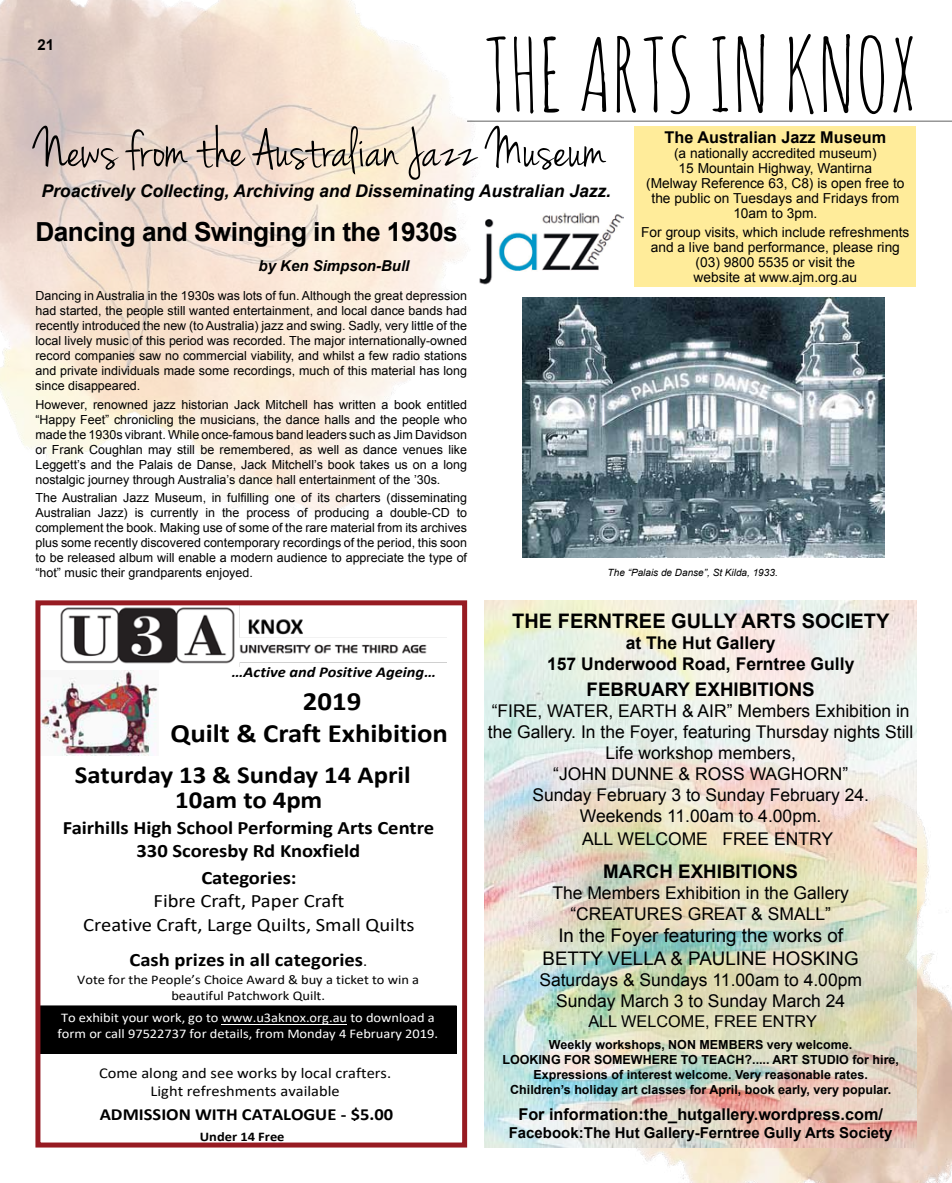
<style>
.page{position:relative;width:952px;height:1183px;background:#fff}
.page>*{position:absolute;margin:0;border:0;box-sizing:border-box;transform-origin:0 0}
.t1{font:100px "Amatic SC";color:#000}
.t2{font:57.5px "Jenna Sue";color:#000}
.t3{font:700 26.38px/32.2px "Calibri";color:#000;scale:1.09 1}
.t4{font:700 26.25px "Arial";letter-spacing:-.02em;color:#000}
.t5{font:700 24.5px "Calibri";color:#000;scale:1.09 1}
.t6{font:700 20px "Arial";color:#000}
.t7{font:700 18.88px/23.1px "Calibri";color:#000;text-align:center;scale:1.09 1}
.t8{font:18.88px/23.1px "Calibri";color:#000;text-align:center;scale:1.09 1}
.t9{font:18.75px/22.5px "Arial";color:#000;text-align:center}
.t10{font:700 18.75px "Arial";color:#000}
.t11{font:17.5px/21px "Arial";color:#000;text-align:center}
.t12{font:italic 700 17.5px "Arial";color:#000}
.t13{font:700 17.5px/21px "Arial";color:#000;text-align:center}
.t14{font:700 17px "Calibri";color:#000;scale:1.09 1}
.t15{font:700 16.25px "Arial";color:#000}
.t16{font:16.25px "Arial";color:#000}
.t17{font:15px/18.4px "Calibri";color:#000;text-align:center;scale:1.09 1}
.t18{font:700 15px "Arial";color:#000}
.t19{font:italic 700 15px "Calibri";color:#000;scale:1.09 1}
.t20{font:italic 700 15px "Arial";color:#000}
.t21{font:13.75px/15px "Arial";color:#000;text-align:center}
.t22{font:13.25px/16.1px "Calibri";color:#fff;scale:1.09 1}
.t23{font:13.25px/16.2px "Calibri";color:#000;text-align:center;scale:1.09 1}
.t24{font:700 13.25px "Calibri";color:#000;scale:1.09 1}
.t25{font:12.5px/15px "Arial";color:#000;text-align:justify}
.t26{font:700 12.5px/15px "Arial";color:#000;text-align:center}
.t27{font:italic 10px "Arial";color:#000}
.s1{font-weight:400;font-size:15px}
</style>
<div class="page">
<img style="left:0;top:0;width:541px;height:513px">
<img style="left:443px;top:717px;width:509px;height:465px">
<hr style="left:467px;top:120px;width:485px;height:2px;background:#000">
<div style="left:634px;top:126px;width:282px;height:161px;background:#ffec9a"></div>
<img style="left:476px;top:209px;width:148px;height:79px">
<img style="left:485px;top:600px;width:431px;height:547px">
<img style="left:522px;top:298px;width:362px;height:259px">
<img style="left:60px;top:606px;width:387px;height:60px">
<div style="left:46px;top:1059px;width:398px;height:46px;background:#fff"></div>
<div style="left:46px;top:944px;width:404px;height:70px;background:#fff"></div>
<img style="left:41px;top:670px;width:117px;height:85px">
<img style="left:443px;top:717px;width:18px;height:31px">
<div style="left:39px;top:1005px;width:417px;height:47px;background:#000"></div>
<div style="left:39px;top:1005px;width:417px;height:48px;border:1px solid #000"></div>
<hr style="left:222px;top:1023px;width:125px;height:1px;background:#fff">
<div style="left:46px;top:1099px;width:401px;height:24px;background:#fff"></div>
<div style="left:35px;top:600px;width:432px;height:547px;border:5px solid #971b22"></div>
<p class="t18" style="left:37px;top:34px;width:18px">21</p>
<h1 class="t1" style="left:483px;top:10px;width:436px">THE ARTS IN KNOX</h1>
<h3 class="t15" style="left:664px;top:127px;width:223px">The Australian Jazz Museum</h3>
<p class="t21" style="left:646px;top:146px;width:260px">(a nationally accredited museum)<br>15 Mountain Highway, Wantirna<br>(Melway Reference 63, C8) is open free to the public on Tuesdays and Fridays from<br>10am to 3pm.</p>
<p class="t21" style="left:641px;top:225px;width:270px">For group visits, which include refreshments and a live band performance, please ring (03) 9800 5535 or visit the<br>website at www.ajm.org.au</p>
<h2 class="t2" style="left:35px;top:116px;width:571px">News from the Australian Jazz Museum</h2>
<h3 class="t12" style="left:41px;top:179px;width:571px">Proactively Collecting, Archiving and Disseminating Australian Jazz.</h3>
<h3 class="t4" style="left:35px;top:214px;width:424px">Dancing and Swinging in the 1930s</h3>
<p class="t20" style="left:259px;top:255px;width:152px">by Ken Simpson-Bull</p>
<p class="t25" style="left:35px;top:288px;width:433px">Dancing in Australia in the 1930s was lots of fun. Although the great depression had started, the people still wanted entertainment, and local dance bands had recently introduced the new (to Australia) jazz and swing. Sadly, very little of the local lively music of this period was recorded. The major internationally-owned record companies saw no commercial viability, and whilst a few radio stations and private individuals made some recordings, much of this material has long since disappeared.</p>
<p class="t25" style="left:35px;top:396px;width:433px">However, renowned jazz historian Jack Mitchell has written a book entitled “Happy Feet” chronicling the musicians, the dance halls and the people who made the 1930s vibrant. While once-famous band leaders such as Jim Davidson or Frank Coughlan may still be remembered, as well as dance venues like Leggett’s and the Palais de Danse, Jack Mitchell’s book takes us on a long nostalgic journey through Australia’s dance hall entertainment of the ’30s.</p>
<p class="t25" style="left:35px;top:490px;width:433px">The Australian Jazz Museum, in fulfilling one of its charters (disseminating Australian Jazz) is currently in the process of producing a double-CD to complement the book. Making use of some of the rare material from its archives plus some recently discovered contemporary recordings of the period, this soon to be released album will enable a modern audience to appreciate the type of “hot” music their grandparents enjoyed.</p>
<p class="t19" style="left:232px;top:661px;width:189px">…Active and Positive Ageing…</p>
<h3 class="t3" style="left:171px;top:684px;width:256px;text-indent:132px">2019<br>Quilt &amp; Craft Exhibition</h3>
<h3 class="t5" style="left:75px;top:757px;width:310px">Saturday 13 &amp; Sunday 14 April</h3>
<h3 class="t7" style="left:63px;top:815px;width:342px">Fairhills High School Performing Arts Centre<br>330 Scoresby Rd Knoxfield</h3>
<h3 class="t5" style="left:175px;top:782px;width:137px">10am to 4pm</h3>
<h3 class="t7" style="left:201px;top:866px;width:89px">Categories:</h3>
<h3 class="t8" style="left:83px;top:888px;width:305px">Fibre Craft, Paper Craft<br>Creative Craft, Large Quilts, Small Quilts</h3>
<h3 class="t7" style="left:129px;top:947px;width:219px">Cash prizes in all categories<span class="s1">.</span></h3>
<p class="t23" style="left:77px;top:970px;width:315px">Vote for the People’s Choice Award &amp; buy a ticket to win a beautiful Patchwork Quilt.</p>
<p class="t22" style="left:57px;top:1009px;width:351px">To exhibit your work, go to www.u3aknox.org.au to download a form or call 97522737 for details, from Monday 4 February 2019.</p>
<p class="t17" style="left:99px;top:1062px;width:269px">Come along and see works by local crafters.<br>Light refreshments available</p>
<h3 class="t14" style="left:100px;top:1102px;width:271px">ADMISSION WITH CATALOGUE - $5.00</h3>
<p class="t24" style="left:200px;top:1126px;width:79px">Under 14 Free</p>
<p class="t27" style="left:607px;top:566px;width:172px">The “Palais de Danse”, St Kilda, 1933.</p>
<h3 class="t6" style="left:512px;top:607px;width:379px">THE FERNTREE GULLY ARTS SOCIETY</h3>
<h3 class="t13" style="left:547px;top:632px;width:309px">at The Hut Gallery<br>157 Underwood Road, Ferntree Gully</h3>
<h3 class="t10" style="left:586px;top:677px;width:230px">FEBRUARY EXHIBITIONS</h3>
<h3 class="t11" style="left:492px;top:700px;width:419px">“FIRE, WATER, EARTH &amp; AIR” Members Exhibition in</h3>
<h3 class="t11" style="left:488px;top:721px;width:427px">the Gallery. In the Foyer, featuring Thursday nights Still</h3>
<h3 class="t11" style="left:605px;top:742px;width:192px">Life workshop members,</h3>
<h3 class="t11" style="left:553px;top:763px;width:296px">“JOHN DUNNE &amp; ROSS WAGHORN”</h3>
<h3 class="t11" style="left:532px;top:784px;width:338px">Sunday February 3 to Sunday February 24.</h3>
<h3 class="t11" style="left:580px;top:805px;width:243px">Weekends 11.00am to 4.00pm.</h3>
<h3 class="t11" style="left:582px;top:828px;width:252px">ALL WELCOME FREE ENTRY</h3>
<h3 class="t10" style="left:603px;top:858px;width:196px">MARCH EXHIBITIONS</h3>
<h3 class="t11" style="left:552px;top:882px;width:298px">The Members Exhibition in the Gallery “CREATURES GREAT &amp; SMALL”</h3>
<h3 class="t9" style="left:542px;top:924px;width:318px">In the Foyer featuring the works of<br>BETTY VELLA &amp; PAULINE HOSKING</h3>
<h3 class="t11" style="left:539px;top:969px;width:324px">Saturdays &amp; Sundays 11.00am to 4.00pm<br>Sunday March 3 to Sunday March 24</h3>
<h3 class="t16" style="left:588px;top:1009px;width:230px">ALL WELCOME, FREE ENTRY</h3>
<p class="t26" style="left:502px;top:1036px;width:398px">Weekly workshops, NON MEMBERS very welcome.<br>LOOKING FOR SOMEWHERE TO TEACH?..... ART STUDIO for hire, Expressions of interest welcome. Very reasonable rates.<br>Children’s holiday art classes for April, book early, very popular.</p>
<h3 class="t15" style="left:518px;top:1103px;width:366px">For information:the_hutgallery.wordpress.com/</h3>
<p class="t18" style="left:509px;top:1122px;width:385px">Facebook:The Hut Gallery-Ferntree Gully Arts Society</p>
</div>
